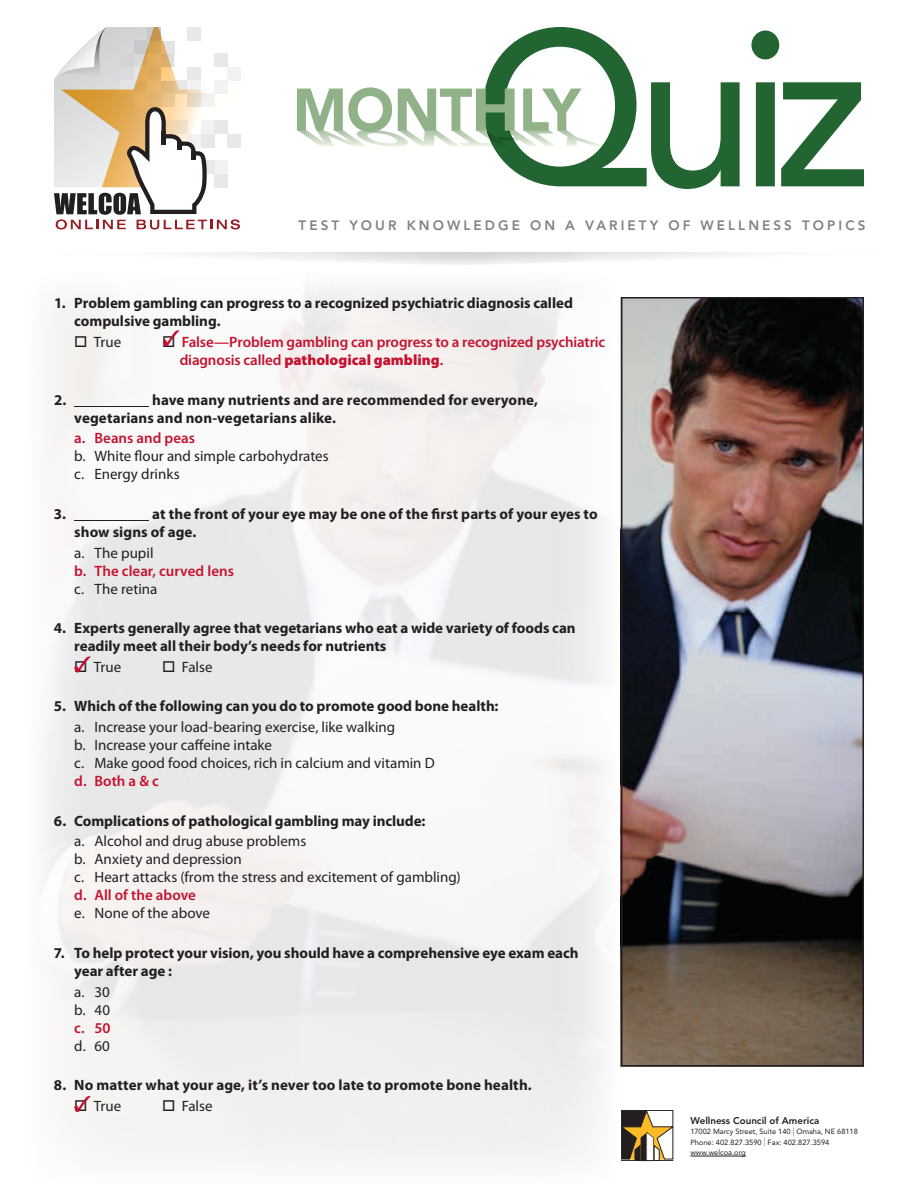
<style>
.page{position:relative;width:918px;height:1188px;background:#fff}
.page>*{position:absolute;margin:0;border:0;box-sizing:border-box;transform-origin:0 0}
.t1{font:700 15px/18px "Myriad Pro";letter-spacing:-.005em;color:#231f20}
.t2{font:15px/18px "Myriad Pro";color:#231f20}
.t3{font:600 15px/18px "Myriad Pro";letter-spacing:-.005em;color:#c41230}
.t4{font:800 13.5px "Avenir";letter-spacing:.225em;color:#808285}
.t5{font:800 9.75px "Avenir";color:#231f20}
.t6{font:7.5px/10.5px "Avenir";letter-spacing:-.005em;color:#231f20}
.s1{color:#231f20}
.s2{font-weight:900}
.s3{font-size:11.25px;color:#6d6f71}
</style>
<div class="page">
<img style="left:624px;top:300px;width:237px;height:763px">
<div style="left:621px;top:297px;width:243px;height:769px;border:2px solid #231f20"></div>
<svg style="left:621px;top:1110px;width:52px;height:51px"></svg>
<svg style="left:54px;top:27px;width:810px;height:238px"></svg>
<hr style="left:690px;top:1156px;width:56px;height:1px;background:#231f20">
<svg style="left:163px;top:330px;width:16px;height:16px"></svg>
<svg style="left:74px;top:656px;width:17px;height:17px"></svg>
<svg style="left:74px;top:1096px;width:17px;height:16px"></svg>
<p class="t4" style="left:299px;top:217px;width:352px">TEST YOUR KNOWLEDGE ON A VA RIETY</p>
<p class="t4" style="left:668px;top:217px;width:199px">OF WELLNESS TOPIC S</p>
<p class="t1" style="left:74px;top:294px;width:500px;text-indent:-20px">1. Problem gambling can progress to a recognized psychiatric diagnosis called compulsive gambling.</p>
<p class="t2" style="left:74px;top:333px;width:49px">□ True</p>
<p class="t3" style="left:180px;top:333px;width:427px;text-indent:-18px"><span class="s1">□</span> False—Problem gambling can progress to a recognized psychiatric diagnosis called <span class="s2">pathological gambling</span>.</p>
<p class="t1" style="left:74px;top:391px;width:465px;text-indent:-20px">2. _ have many nutrients and are recommended for everyone, vegetarians and non-vegetarians alike.</p>
<p class="t3" style="left:74px;top:429px;width:122px">a. Beans and peas</p>
<p class="t2" style="left:74px;top:448px;width:256px">b. White flour and simple carbohydrates c. Energy drinks</p>
<p class="t1" style="left:74px;top:505px;width:525px;text-indent:-20px">3. _ at the front of your eye may be one of the first parts of your eyes to show signs of age.</p>
<p class="t2" style="left:74px;top:544px;width:81px">a. The pupil</p>
<p class="t3" style="left:74px;top:562px;width:161px">b. The clear, curved lens</p>
<p class="t2" style="left:74px;top:580px;width:85px">c. The retina</p>
<p class="t1" style="left:74px;top:619px;width:503px;text-indent:-20px">4. Experts generally agree that vegetarians who eat a wide variety of foods can readily meet all their body’s needs for nutrients</p>
<p class="t2" style="left:74px;top:658px;width:49px">□ True</p>
<p class="t2" style="left:162px;top:658px;width:52px">□ False</p>
<p class="t1" style="left:54px;top:698px;width:446px">5. Which of the following can you do to promote good bone health:</p>
<p class="t2" style="left:74px;top:718px;width:362px">a. Increase your load-bearing exercise, like walking<br>b. Increase your caffeine intake<br>c. Make good food choices, rich in calcium and vitamin D</p>
<p class="t3" style="left:74px;top:772px;width:86px">d. Both a &amp; c</p>
<p class="t1" style="left:54px;top:812px;width:373px">6. Complications of pathological gambling may include:</p>
<p class="t2" style="left:74px;top:833px;width:388px">a. Alcohol and drug abuse problems<br>b. Anxiety and depression<br>c. Heart attacks (from the stress and excitement of gambling)</p>
<p class="t3" style="left:74px;top:887px;width:123px">d. All of the above</p>
<p class="t2" style="left:74px;top:905px;width:137px">e. None of the above</p>
<p class="t1" style="left:74px;top:944px;width:506px;text-indent:-20px">7. To help protect your vision, you should have a comprehensive eye exam each year after age :</p>
<p class="t2" style="left:74px;top:983px;width:37px">a. 30 b. 40</p>
<p class="t3" style="left:74px;top:1019px;width:38px">c. 50</p>
<p class="t2" style="left:74px;top:1037px;width:37px">d. 60</p>
<p class="t1" style="left:54px;top:1076px;width:479px">8. No matter what your age, it’s never too late to promote bone health.</p>
<p class="t2" style="left:74px;top:1097px;width:49px">□ True</p>
<p class="t2" style="left:162px;top:1097px;width:52px">□ False</p>
<p class="t5" style="left:690px;top:1115px;width:130px">WELLNESS COUNCIL OF AMERICA</p>
<p class="t6" style="left:690px;top:1126px;width:169px">17002 Marcy Street, Suite 140 <span class="s3">|</span> Omaha, NE 68118<br>Phone: 402.827.3590 <span class="s3">|</span> Fax: 402.827.3594 www.welcoa.org</p>
</div>
